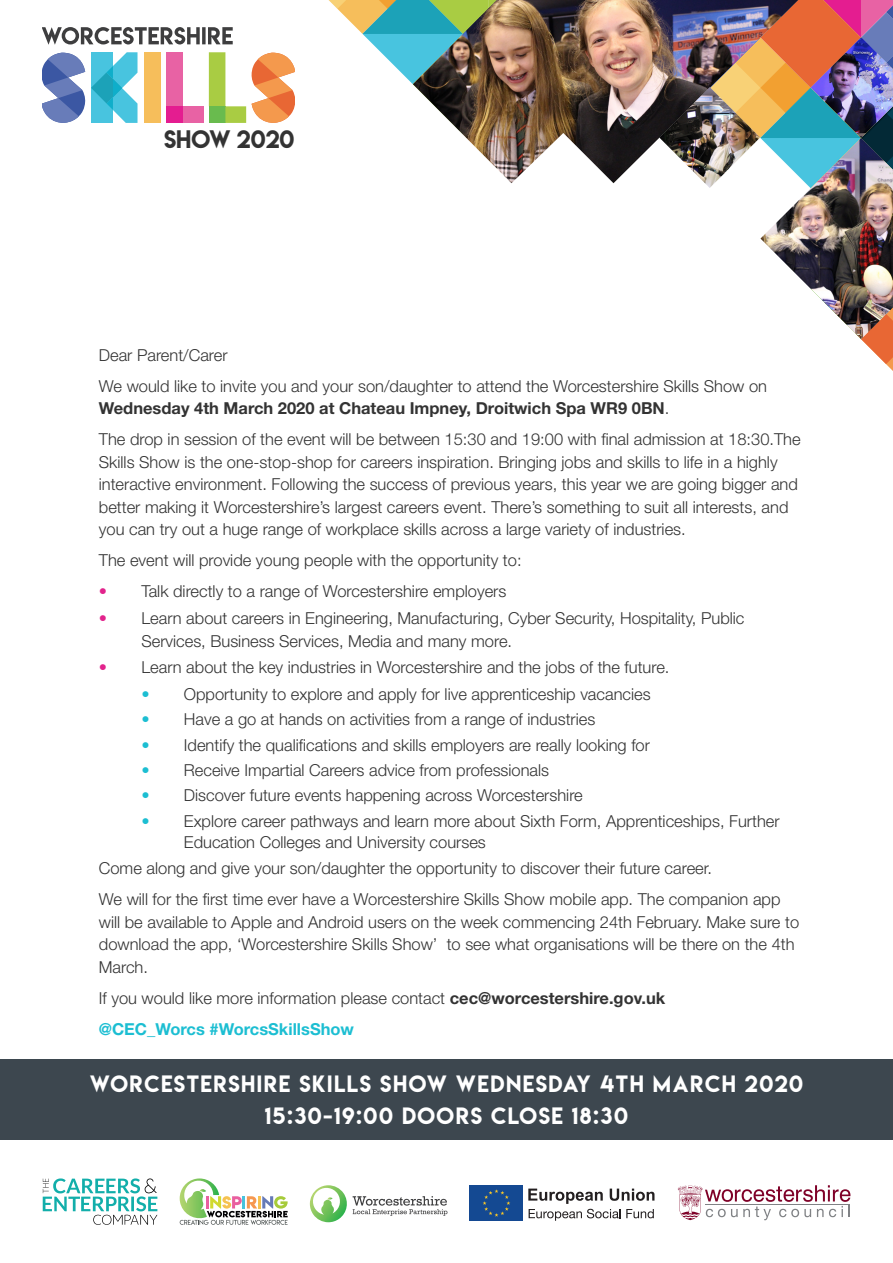
<style>
.page{position:relative;width:893px;height:1263px;background:#fff}
.page>*{position:absolute;margin:0;border:0;box-sizing:border-box;transform-origin:0 0}
.t1{font:22.5px "Lemon Milk";color:#333}
.Box_Title{font:21px "Lemon Milk";letter-spacing:.07em;color:#fff}
.Paragraph_Text{font:300 16.5px/22.5px "Helvetica Neue";color:#333}
.Paragraph_Text-2{font:700 16.5px "Helvetica Neue";color:#1cbed2}
.s1{font-weight:700}
.s2{color:#e2238c}
.s3{color:#1cbed2}
</style>
<div class="page">
<svg style="left:328px;top:0;width:565px;height:371px"></svg>
<img style="left:413px;top:0;width:385px;height:183px">
<img style="left:659px;top:87px;width:101px;height:101px">
<img style="left:760px;top:138px;width:133px;height:201px">
<img style="left:811px;top:37px;width:82px;height:101px">
<svg style="left:251px;top:53px;width:43px;height:70px"></svg>
<svg style="left:43px;top:52px;width:95px;height:71px"></svg>
<div style="left:144px;top:52px;width:17px;height:71px;background:#f6be5b"></div>
<div style="left:166px;top:52px;width:17px;height:54px;background:#e862a4"></div>
<div style="left:166px;top:106px;width:17px;height:17px;background:#e41d90"></div>
<div style="left:183px;top:106px;width:21px;height:17px;background:#e862a4"></div>
<div style="left:209px;top:52px;width:16px;height:54px;background:#a9cc43"></div>
<div style="left:209px;top:106px;width:16px;height:17px;background:#69bb4e"></div>
<div style="left:225px;top:106px;width:21px;height:17px;background:#a9cc43"></div>
<svg style="left:43px;top:27px;width:190px;height:18px"></svg>
<svg style="left:678px;top:1185px;width:172px;height:35px"></svg>
<svg style="left:310px;top:1185px;width:137px;height:37px"></svg>
<svg style="left:43px;top:1178px;width:114px;height:47px"></svg>
<div style="left:0;top:1059px;width:893px;height:81px;background:#3d474f"></div>
<svg style="left:180px;top:1178px;width:108px;height:47px"></svg>
<svg style="left:528px;top:1188px;width:126px;height:33px"></svg>
<div style="left:470px;top:1185px;width:53px;height:36px;background:#144992"></div>
<svg style="left:483px;top:1189px;width:27px;height:28px"></svg>
<p class="t1" style="left:164px;top:123px;width:132px">SHOW 2020</p>
<p class="Paragraph_Text" style="left:99px;top:343px;width:130px">Dear Parent/Carer</p>
<p class="Paragraph_Text" style="left:99px;top:374px;width:670px">We would like to invite you and your son/daughter to attend the Worcestershire Skills Show on<br><span class="s1">Wednesday 4th March 2020 at Chateau Impney, Droitwich Spa WR9 0BN</span>.</p>
<p class="Paragraph_Text" style="left:99px;top:428px;width:703px">The drop in session of the event will be between 15:30 and 19:00 with final admission at 18:30.The Skills Show is the one-stop-shop for careers inspiration. Bringing jobs and skills to life in a highly interactive environment. Following the success of previous years, this year we are going bigger and better making it Worcestershire’s largest careers event. There’s something to suit all interests, and you can try out a huge range of workplace skills across a large variety of industries.</p>
<p class="Paragraph_Text" style="left:99px;top:549px;width:424px">The event will provide young people with the opportunity to:</p>
<p class="Paragraph_Text" style="left:99px;top:580px;width:409px"><span class="s2">•</span> Talk directly to a range of Worcestershire employers</p>
<p class="Paragraph_Text" style="left:141px;top:607px;width:605px;text-indent:-43px"><span class="s2">•</span> Learn about careers in Engineering, Manufacturing, Cyber Security, Hospitality, Public<br>Services, Business Services, Media and many more.</p>
<p class="Paragraph_Text" style="left:99px;top:656px;width:572px"><span class="s2">•</span> Learn about the key industries in Worcestershire and the jobs of the future.</p>
<p class="Paragraph_Text" style="left:141px;top:683px;width:511px"><span class="s3">•</span> Opportunity to explore and apply for live apprenticeship vacancies</p>
<p class="Paragraph_Text" style="left:141px;top:708px;width:455px"><span class="s3">•</span> Have a go at hands on activities from a range of industries</p>
<p class="Paragraph_Text" style="left:141px;top:733px;width:510px"><span class="s3">•</span> Identify the qualifications and skills employers are really looking for</p>
<p class="Paragraph_Text" style="left:141px;top:758px;width:409px"><span class="s3">•</span> Receive Impartial Careers advice from professionals</p>
<p class="Paragraph_Text" style="left:141px;top:784px;width:443px"><span class="s3">•</span> Discover future events happening across Worcestershire</p>
<p class="Paragraph_Text" style="left:184px;top:810px;width:597px;line-height:21px;text-indent:-43px"><span class="s3">•</span> Explore career pathways and learn more about Sixth Form, Apprenticeships, Further<br>Education Colleges and University courses</p>
<p class="Paragraph_Text" style="left:99px;top:857px;width:615px">Come along and give your son/daughter the opportunity to discover their future career.</p>
<p class="Paragraph_Text" style="left:99px;top:888px;width:702px">We will for the first time ever have a Worcestershire Skills Show mobile app. The companion app will be available to Apple and Android users on the week commencing 24th February. Make sure to download the app, ‘Worcestershire Skills Show’ to see what organisations will be there on the 4th March.</p>
<p class="Paragraph_Text" style="left:99px;top:986px;width:568px">If you would like more information please contact <span class="s1">cec@worcestershire.gov.uk</span></p>
<p class="Paragraph_Text-2" style="left:99px;top:1019px;width:257px">@CEC_Worcs #WorcsSkillsShow</p>
<p class="Box_Title" style="left:90px;top:1069px;width:714px">WORCESTERSHIRE SKILLS SHOW WEDNESDAY 4TH MARCH 2020</p>
<p class="Box_Title" style="left:265px;top:1101px;width:364px">15:30-19:00 DOORS CLOSE 18:30</p>
</div>
